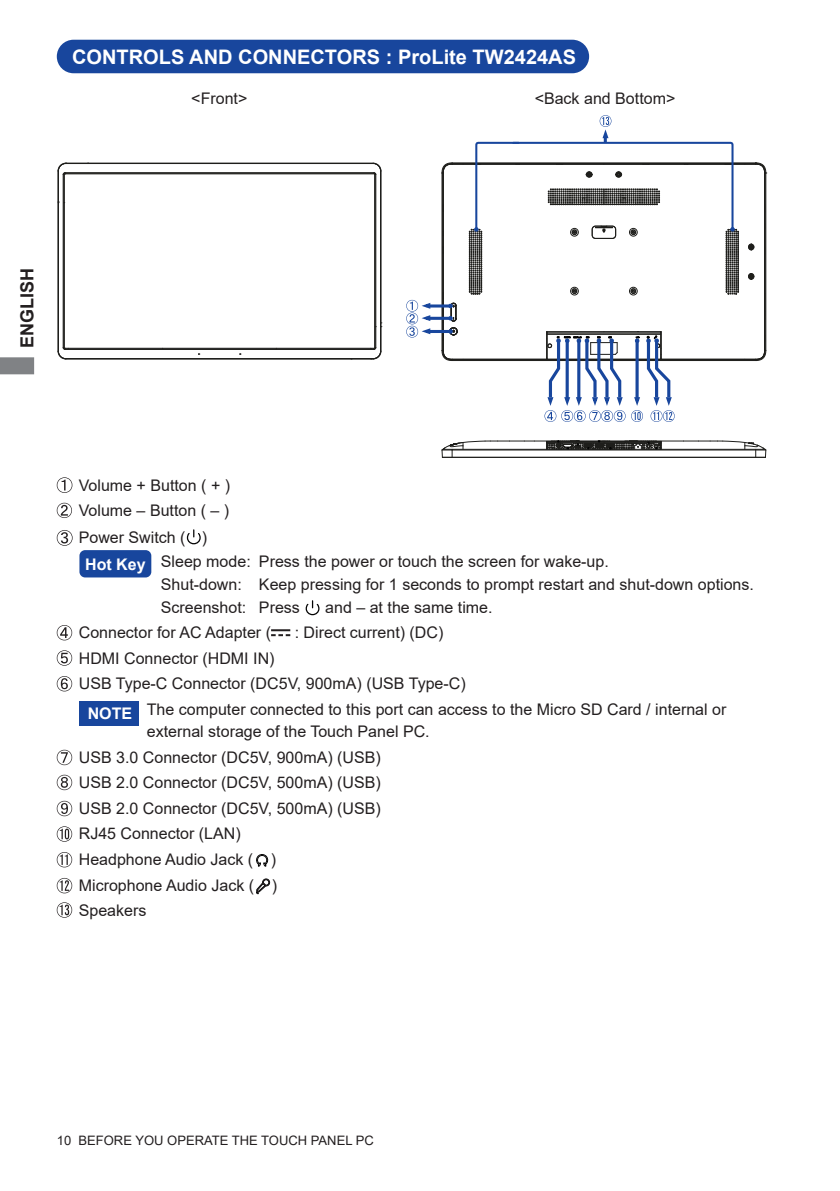
<style>
.page{position:relative;width:840px;height:1191px;background:#fff}
.page>*{position:absolute;margin:0;border:0;box-sizing:border-box;transform-origin:0 0}
.t1{font:700 20px "Arial";color:#fff}
.t2{font:700 18px "Arial";color:#231f20}
.t3{font:16px/25.6px "Arial";color:#231f20}
.t4{font:700 16px "Arial";color:#fff}
.t5{font:13px "Arial";color:#231f20}
</style>
<div class="page">
<svg style="left:0;top:357px;width:34px;height:17px"></svg>
<div style="left:58px;top:41px;width:529px;height:31px;background:#18469d;border-radius:16px"></div>
<div style="left:57px;top:40px;width:531px;height:33px;border:2px solid #18469d;border-radius:16px"></div>
<svg style="left:57px;top:477px;width:15px;height:16px"></svg>
<svg style="left:57px;top:503px;width:15px;height:15px"></svg>
<svg style="left:57px;top:530px;width:15px;height:15px"></svg>
<svg style="left:186px;top:530px;width:15px;height:15px"></svg>
<svg style="left:305px;top:601px;width:15px;height:15px"></svg>
<svg style="left:57px;top:625px;width:15px;height:15px"></svg>
<svg style="left:271px;top:629px;width:19px;height:7px"></svg>
<svg style="left:57px;top:650px;width:15px;height:15px"></svg>
<svg style="left:57px;top:676px;width:15px;height:15px"></svg>
<svg style="left:57px;top:749px;width:15px;height:16px"></svg>
<svg style="left:57px;top:774px;width:15px;height:16px"></svg>
<svg style="left:57px;top:801px;width:15px;height:15px"></svg>
<svg style="left:57px;top:826px;width:15px;height:15px"></svg>
<svg style="left:57px;top:852px;width:15px;height:15px"></svg>
<svg style="left:256px;top:854px;width:12px;height:13px"></svg>
<svg style="left:57px;top:878px;width:15px;height:15px"></svg>
<svg style="left:256px;top:878px;width:14px;height:16px"></svg>
<svg style="left:57px;top:902px;width:15px;height:15px"></svg>
<div style="left:79px;top:550px;width:72px;height:27px;background:#18469d;border-radius:6px"></div>
<hr style="left:58px;top:171px;width:1px;height:180px;background:#1e1e1b">
<hr style="left:63px;top:174px;width:1px;height:174px;background:#1e1e1b">
<hr style="left:64px;top:174px;width:1px;height:174px;background:#1e1e1b">
<hr style="left:66px;top:359px;width:307px;height:1px;background:#1e1e1b">
<hr style="left:66px;top:358px;width:307px;height:1px;background:#1e1e1b">
<hr style="left:65px;top:349px;width:309px;height:1px;background:#1e1e1b">
<hr style="left:64px;top:348px;width:310px;height:1px;background:#1e1e1b">
<hr style="left:65px;top:173px;width:309px;height:1px;background:#1e1e1b">
<hr style="left:65px;top:172px;width:309px;height:1px;background:#1e1e1b">
<hr style="left:66px;top:163px;width:307px;height:1px;background:#1e1e1b">
<hr style="left:374px;top:174px;width:1px;height:174px;background:#1e1e1b">
<hr style="left:375px;top:174px;width:1px;height:174px;background:#1e1e1b">
<hr style="left:380px;top:171px;width:1px;height:180px;background:#1e1e1b">
<svg style="left:372px;top:163px;width:9px;height:12px"></svg>
<svg style="left:58px;top:347px;width:11px;height:12px"></svg>
<svg style="left:58px;top:163px;width:9px;height:12px"></svg>
<svg style="left:370px;top:347px;width:11px;height:13px"></svg>
<svg style="left:375px;top:322px;width:7px;height:5px"></svg>
<hr style="left:442px;top:449px;width:322px;height:1px;background:#1e1e1b">
<hr style="left:452px;top:450px;width:313px;height:1px;background:#1e1e1b">
<hr style="left:442px;top:457px;width:322px;height:1px;background:#1e1e1b">
<hr style="left:534px;top:441px;width:149px;height:1px;background:#1e1e1b">
<svg style="left:441px;top:441px;width:93px;height:17px"></svg>
<svg style="left:683px;top:441px;width:82px;height:17px"></svg>
<svg style="left:546px;top:440px;width:115px;height:10px"></svg>
<svg style="left:406px;top:115px;width:360px;height:307px"></svg>
<div style="left:79px;top:700px;width:59px;height:25px;background:#18469d"></div>
<p class="t1" style="left:72px;top:43px;width:505px">CONTROLS AND CONNECTORS : ProLite TW2424AS</p>
<p class="t3" style="left:191px;top:86px;width:58px">&lt;Front&gt;</p>
<p class="t3" style="left:534px;top:86px;width:142px">&lt;Back and Bottom&gt;</p>
<p class="t2" style="left:14px;top:348px;width:82px;rotate:-90deg">ENGLISH</p>
<p class="t3" style="left:79px;top:472px;width:153px;text-align:justify">Volume + Button ( + )<br>Volume – Button ( – )<br>Power Switch ( )</p>
<p class="t3" style="left:161px;top:550px;width:594px;line-height:23px">Sleep mode: Press the power or touch the screen for wake-up.<br>Shut-down: Keep pressing for 1 seconds to prompt restart and shut-down options.<br>Screenshot: Press</p>
<p class="t4" style="left:85px;top:552px;width:62px">Hot Key</p>
<p class="t3" style="left:325px;top:595px;width:169px">and – at the same time.</p>
<p class="t3" style="left:79px;top:619px;width:194px">Connector for AC Adapter (</p>
<p class="t3" style="left:294px;top:619px;width:150px">: Direct current) (DC)</p>
<p class="t3" style="left:79px;top:645px;width:197px">HDMI Connector (HDMI IN)</p>
<p class="t3" style="left:79px;top:670px;width:388px">USB Type-C Connector (DC5V, 900mA) (USB Type-C)</p>
<p class="t3" style="left:147px;top:696px;width:580px">The computer connected to this port can access to the Micro SD Card / internal or</p>
<p class="t3" style="left:79px;top:719px;width:352px;text-indent:68px">external storage of the Touch Panel PC.<br>USB 3.0 Connector (DC5V, 900mA) (USB)<br>USB 2.0 Connector (DC5V, 500mA) (USB)<br>USB 2.0 Connector (DC5V, 500mA) (USB)<br>RJ45 Connector (LAN)<br>Headphone Audio Jack ( )<br>Microphone Audio Jack ( )<br>Speakers</p>
<p class="t4" style="left:88px;top:702px;width:46px">NOTE</p>
<p class="t5" style="left:57px;top:1131px;width:318px">10 BEFORE YOU OPERATE THE TOUCH PANEL PC</p>
</div>
